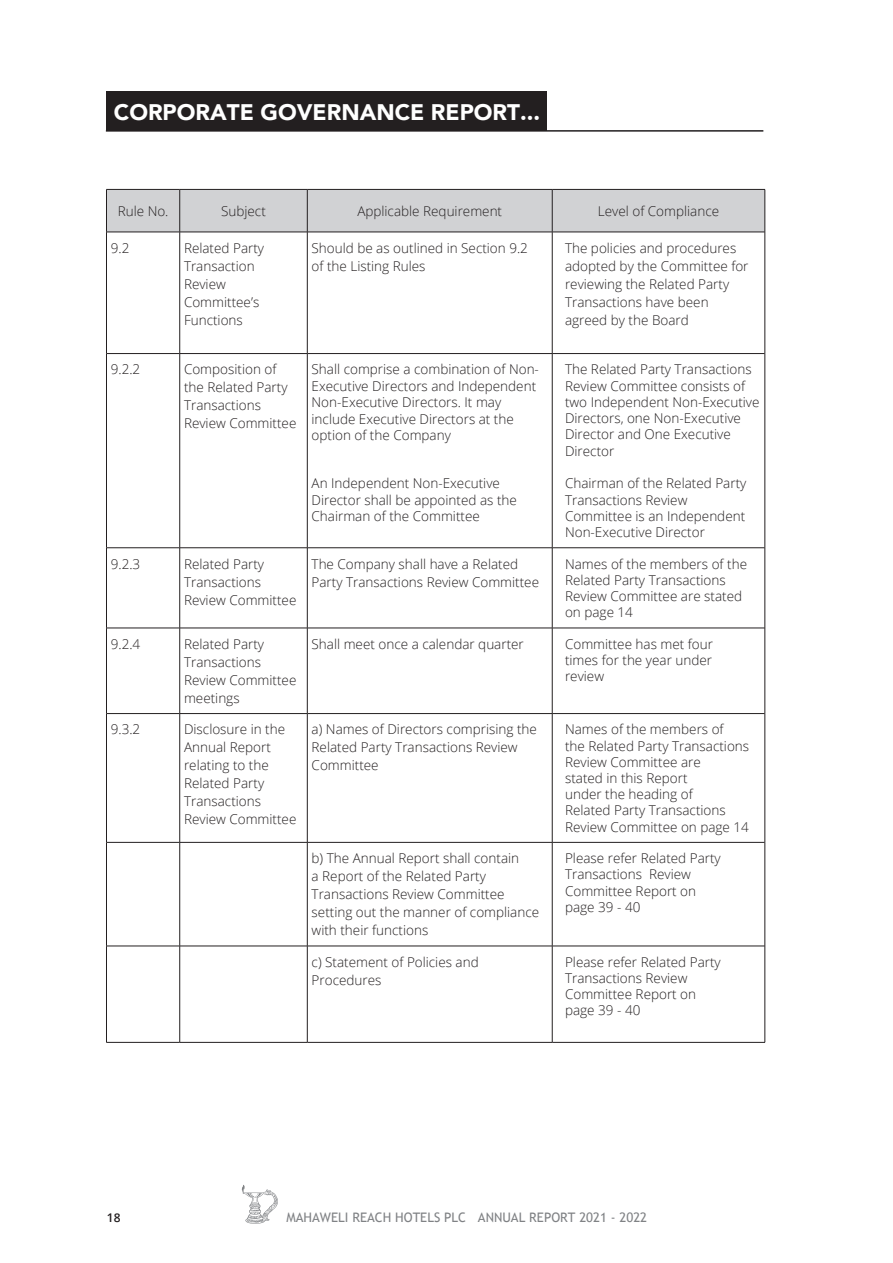
<style>
.page{position:relative;width:893px;height:1263px;background:#fff}
.page>*{position:absolute;margin:0;border:0;box-sizing:border-box;transform-origin:0 0}
.t1{font:900 22.5px "Avenir";color:#fff}
.t2{font:300 13.5px/18px "Open Sans";color:#231f20}
.t3{font:13.2px "Trebuchet MS";color:#808285}
.t4{font:600 12px "Open Sans";color:#231f20}
</style>
<div class="page">
<hr style="left:106px;top:130px;width:657px;height:2px;background:#231f20">
<div style="left:106px;top:92px;width:441px;height:38px;background:#231f20"></div>
<div style="left:107px;top:190px;width:658px;height:42px;background:#d1d2d4"></div>
<hr style="left:106px;top:232px;width:1px;height:121px;background:#231f20">
<hr style="left:106px;top:354px;width:1px;height:194px;background:#231f20">
<hr style="left:106px;top:548px;width:1px;height:80px;background:#231f20">
<hr style="left:106px;top:628px;width:1px;height:85px;background:#231f20">
<hr style="left:106px;top:714px;width:1px;height:128px;background:#231f20">
<hr style="left:106px;top:842px;width:1px;height:104px;background:#231f20">
<hr style="left:106px;top:946px;width:1px;height:96px;background:#231f20">
<hr style="left:765px;top:232px;width:1px;height:122px;background:#231f20">
<hr style="left:765px;top:354px;width:1px;height:194px;background:#231f20">
<hr style="left:765px;top:548px;width:1px;height:80px;background:#231f20">
<hr style="left:765px;top:628px;width:1px;height:85px;background:#231f20">
<hr style="left:765px;top:713px;width:1px;height:129px;background:#231f20">
<hr style="left:765px;top:842px;width:1px;height:104px;background:#231f20">
<hr style="left:765px;top:946px;width:1px;height:96px;background:#231f20">
<hr style="left:106px;top:189px;width:74px;height:1px;background:#231f20">
<hr style="left:180px;top:189px;width:127px;height:1px;background:#231f20">
<hr style="left:307px;top:189px;width:245px;height:1px;background:#231f20">
<hr style="left:552px;top:189px;width:213px;height:1px;background:#231f20">
<hr style="left:106px;top:190px;width:1px;height:42px;background:#231f20">
<hr style="left:765px;top:190px;width:1px;height:42px;background:#231f20">
<hr style="left:180px;top:232px;width:127px;height:1px;background:#231f20">
<hr style="left:106px;top:232px;width:74px;height:1px;background:#231f20">
<hr style="left:307px;top:232px;width:245px;height:1px;background:#231f20">
<hr style="left:552px;top:232px;width:213px;height:1px;background:#231f20">
<hr style="left:106px;top:353px;width:74px;height:1px;background:#231f20">
<hr style="left:180px;top:353px;width:127px;height:1px;background:#231f20">
<hr style="left:307px;top:353px;width:245px;height:1px;background:#231f20">
<hr style="left:552px;top:353px;width:213px;height:1px;background:#231f20">
<hr style="left:106px;top:547px;width:74px;height:1px;background:#231f20">
<hr style="left:180px;top:547px;width:127px;height:1px;background:#231f20">
<hr style="left:307px;top:547px;width:245px;height:1px;background:#231f20">
<hr style="left:552px;top:547px;width:213px;height:1px;background:#231f20">
<hr style="left:106px;top:628px;width:74px;height:1px;background:#231f20">
<hr style="left:180px;top:628px;width:127px;height:1px;background:#231f20">
<hr style="left:307px;top:628px;width:245px;height:1px;background:#231f20">
<hr style="left:552px;top:628px;width:213px;height:1px;background:#231f20">
<hr style="left:106px;top:713px;width:74px;height:1px;background:#231f20">
<hr style="left:180px;top:713px;width:127px;height:1px;background:#231f20">
<hr style="left:307px;top:713px;width:245px;height:1px;background:#231f20">
<hr style="left:552px;top:713px;width:213px;height:1px;background:#231f20">
<hr style="left:106px;top:842px;width:74px;height:1px;background:#231f20">
<hr style="left:180px;top:842px;width:127px;height:1px;background:#231f20">
<hr style="left:307px;top:842px;width:245px;height:1px;background:#231f20">
<hr style="left:552px;top:842px;width:213px;height:1px;background:#231f20">
<hr style="left:106px;top:946px;width:74px;height:1px;background:#231f20">
<hr style="left:180px;top:946px;width:127px;height:1px;background:#231f20">
<hr style="left:307px;top:946px;width:245px;height:1px;background:#231f20">
<hr style="left:552px;top:946px;width:213px;height:1px;background:#231f20">
<hr style="left:106px;top:1042px;width:74px;height:1px;background:#231f20">
<hr style="left:180px;top:1042px;width:127px;height:1px;background:#231f20">
<hr style="left:307px;top:1042px;width:245px;height:1px;background:#231f20">
<hr style="left:552px;top:1042px;width:213px;height:1px;background:#231f20">
<hr style="left:307px;top:232px;width:1px;height:121px;background:#231f20">
<hr style="left:307px;top:354px;width:1px;height:194px;background:#231f20">
<hr style="left:307px;top:548px;width:1px;height:80px;background:#231f20">
<hr style="left:307px;top:628px;width:1px;height:85px;background:#231f20">
<hr style="left:307px;top:714px;width:1px;height:128px;background:#231f20">
<hr style="left:307px;top:842px;width:1px;height:104px;background:#231f20">
<hr style="left:307px;top:946px;width:1px;height:96px;background:#231f20">
<hr style="left:307px;top:190px;width:1px;height:42px;background:#231f20">
<hr style="left:179px;top:232px;width:1px;height:121px;background:#231f20">
<hr style="left:179px;top:354px;width:1px;height:194px;background:#231f20">
<hr style="left:179px;top:548px;width:1px;height:80px;background:#231f20">
<hr style="left:179px;top:628px;width:1px;height:85px;background:#231f20">
<hr style="left:179px;top:714px;width:1px;height:128px;background:#231f20">
<hr style="left:179px;top:842px;width:1px;height:104px;background:#231f20">
<hr style="left:179px;top:946px;width:1px;height:96px;background:#231f20">
<hr style="left:179px;top:190px;width:1px;height:42px;background:#231f20">
<hr style="left:552px;top:232px;width:1px;height:121px;background:#231f20">
<hr style="left:552px;top:354px;width:1px;height:194px;background:#231f20">
<hr style="left:552px;top:548px;width:1px;height:80px;background:#231f20">
<hr style="left:552px;top:628px;width:1px;height:85px;background:#231f20">
<hr style="left:552px;top:714px;width:1px;height:128px;background:#231f20">
<hr style="left:552px;top:842px;width:1px;height:104px;background:#231f20">
<hr style="left:552px;top:946px;width:1px;height:96px;background:#231f20">
<hr style="left:552px;top:190px;width:1px;height:42px;background:#231f20">
<svg style="left:242px;top:1185px;width:36px;height:39px"></svg>
<h1 class="t1" style="left:114px;top:93px;width:428px">CORPORATE GOVERNANCE REPORT...</h1>
<p class="t2" style="left:118px;top:202px;width:52px">Rule No.</p>
<p class="t2" style="left:221px;top:202px;width:46px">Subject</p>
<p class="t2" style="left:357px;top:202px;width:146px">Applicable Requirement</p>
<p class="t2" style="left:598px;top:202px;width:123px">Level of Compliance</p>
<p class="t2" style="left:111px;top:239px;width:20px">9.2</p>
<p class="t2" style="left:184px;top:239px;width:82px">Related Party<br>Transaction<br>Review<br>Committee’s<br>Functions</p>
<p class="t2" style="left:312px;top:239px;width:218px">Should be as outlined in Section 9.2 of the Listing Rules</p>
<p class="t2" style="left:565px;top:239px;width:185px">The policies and procedures adopted by the Committee for reviewing the Related Party<br>Transactions have been agreed by the Board</p>
<p class="t2" style="left:111px;top:360px;width:31px">9.2.2</p>
<p class="t2" style="left:184px;top:360px;width:114px">Composition of the Related Party<br>Transactions<br>Review Committee</p>
<p class="t2" style="left:312px;top:361px;width:229px;line-height:16.5px">Shall comprise a combination of Non-<br>Executive Directors and Independent<br>Non-Executive Directors. It may include Executive Directors at the option of the Company</p>
<p class="t2" style="left:312px;top:475px;width:207px;line-height:16.5px">An Independent Non-Executive<br>Director shall be appointed as the<br>Chairman of the Committee</p>
<p class="t2" style="left:565px;top:361px;width:196px;line-height:16.2px">The Related Party Transactions<br>Review Committee consists of two Independent Non-Executive<br>Directors, one Non-Executive<br>Director and One Executive<br>Director</p>
<p class="t2" style="left:565px;top:475px;width:183px;line-height:16.2px">Chairman of the Related Party<br>Transactions Review<br>Committee is an Independent<br>Non-Executive Director</p>
<p class="t2" style="left:111px;top:554px;width:31px">9.2.3</p>
<p class="t2" style="left:184px;top:554px;width:114px">Related Party<br>Transactions<br>Review Committee</p>
<p class="t2" style="left:312px;top:554px;width:229px">The Company shall have a Related<br>Party Transactions Review Committee</p>
<p class="t2" style="left:565px;top:555px;width:184px;line-height:16.2px">Names of the members of the<br>Related Party Transactions<br>Review Committee are stated on page 14</p>
<p class="t2" style="left:111px;top:635px;width:31px">9.2.4</p>
<p class="t2" style="left:184px;top:635px;width:114px">Related Party<br>Transactions<br>Review Committee meetings</p>
<p class="t2" style="left:312px;top:634px;width:214px">Shall meet once a calendar quarter</p>
<p class="t2" style="left:565px;top:635px;width:150px;line-height:16.2px;text-align:justify">Committee has met four times for the year under review</p>
<p class="t2" style="left:111px;top:720px;width:31px">9.3.2</p>
<p class="t2" style="left:184px;top:720px;width:114px">Disclosure in the<br>Annual Report relating to the<br>Related Party<br>Transactions<br>Review Committee</p>
<p class="t2" style="left:312px;top:720px;width:227px">a) Names of Directors comprising the<br>Related Party Transactions Review<br>Committee</p>
<p class="t2" style="left:565px;top:721px;width:186px;line-height:16.2px">Names of the members of<br>the Related Party Transactions<br>Review Committee are<br>stated in this Report<br>under the heading of<br>Related Party Transactions<br>Review Committee on page 14</p>
<p class="t2" style="left:312px;top:849px;width:229px">b) The Annual Report shall contain<br>a Report of the Related Party<br>Transactions Review Committee setting out the manner of compliance with their functions</p>
<p class="t2" style="left:565px;top:850px;width:157px;line-height:16.2px">Please refer Related Party<br>Transactions Review<br>Committee Report on page 39 - 40</p>
<p class="t2" style="left:312px;top:952px;width:169px">c) Statement of Policies and<br>Procedures</p>
<p class="t2" style="left:565px;top:953px;width:157px;line-height:16.2px">Please refer Related Party<br>Transactions Review<br>Committee Report on page 39 - 40</p>
<p class="t4" style="left:107px;top:1209px;width:15px">18</p>
<p class="t3" style="left:287px;top:1210px;width:362px">MAHAWELI REACH HOTELS PLC ANNUAL REPORT 2021 - 2022</p>
</div>
